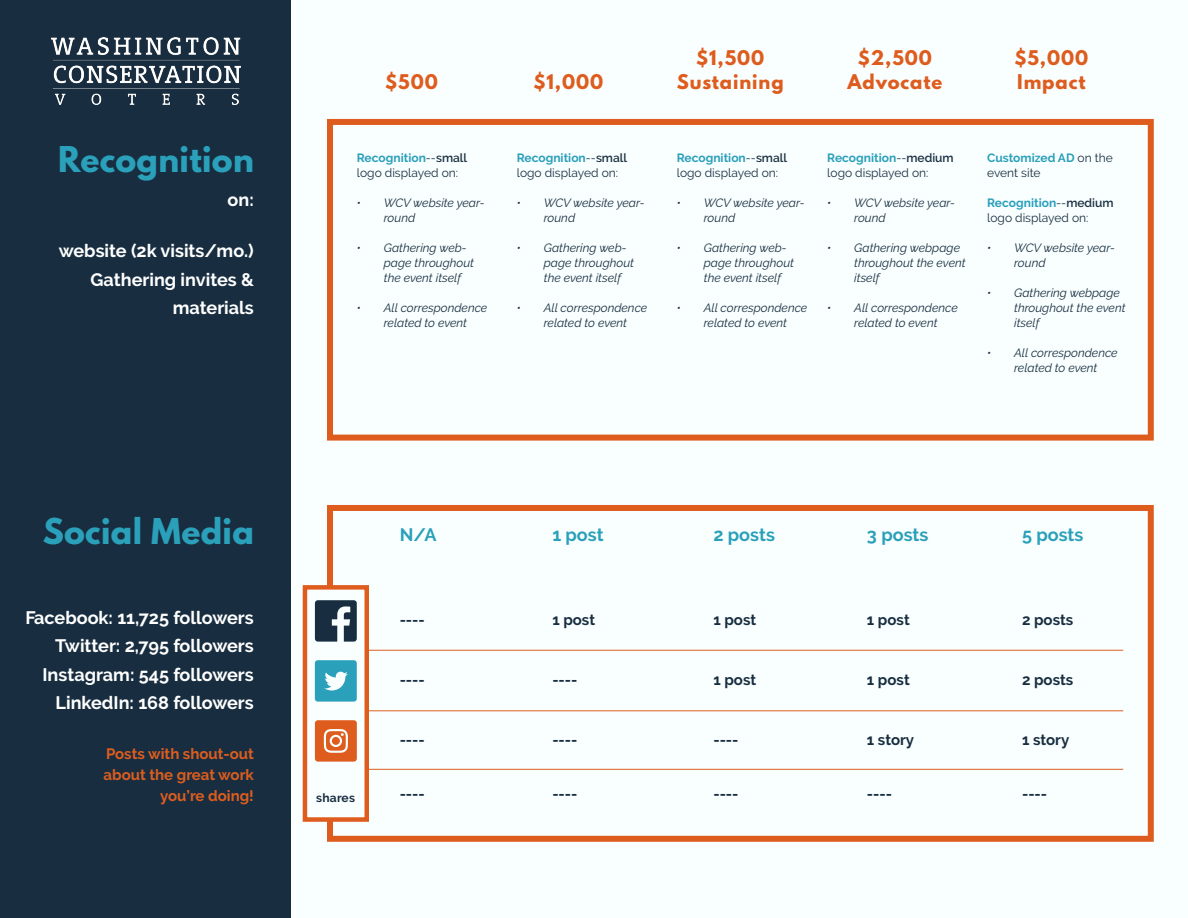
<style>
.page{position:relative;width:1188px;height:918px;background:#fff}
.page>*{position:absolute;margin:0;border:0;box-sizing:border-box;transform-origin:0 0}
.t1{font:700 31.5px "League Spartan";letter-spacing:.01em;color:#2ba0ba}
.t2{font:700 18px "Raleway";color:#fff}
.Paragraph_Style_2{font:700 18px "League Spartan";letter-spacing:.05em;color:#de5d1e}
.t3{font:700 18px "Raleway";color:#2ba0ba}
.t4{font:700 15px "Raleway";color:#182e40}
.t5{font:700 15px "Raleway";color:#de5d1e}
.t6{font:italic 12px/15px "Raleway";color:#182e40}
.t7{font:12px/15px "Raleway";color:#182e40}
.t8{font:700 12px "Raleway";letter-spacing:.02em;color:#182e40}
.s1{font-weight:700;color:#2ba0ba}
.s2{font-weight:600}
</style>
<div class="page">
<div style="left:0;top:0;width:291px;height:918px;background:#182e40"></div>
<div style="left:292px;top:0;width:896px;height:918px;background:#f9ffff"></div>
<div style="left:327px;top:505px;width:827px;height:337px;border:6px solid #de5d1e"></div>
<div style="left:327px;top:119px;width:827px;height:322px;border:6px solid #de5d1e"></div>
<div style="left:303px;top:585px;width:66px;height:237px;background:#f9ffff;border:4px solid #de5d1e"></div>
<svg style="left:315px;top:660px;width:42px;height:42px;background:#4eb0c5"></svg>
<svg style="left:315px;top:720px;width:42px;height:42px;background:#e27641"></svg>
<svg style="left:315px;top:600px;width:42px;height:42px"></svg>
<hr style="left:368px;top:650px;width:755px;height:1px;background:#de5d1e">
<hr style="left:369px;top:711px;width:754px;height:1px;background:#de5d1e">
<hr style="left:369px;top:769px;width:754px;height:1px;background:#de5d1e">
<img style="left:51px;top:38px;width:189px;height:67px">
<p class="t1" style="left:58px;top:135px;width:197px">Recognition</p>
<p class="t2" style="left:228px;top:190px;width:28px">on:</p>
<p class="t2" style="left:59px;top:241px;width:197px">website (2k visits/mo.)</p>
<p class="t2" style="left:91px;top:269px;width:165px">Gathering invites &amp;</p>
<p class="t2" style="left:173px;top:298px;width:83px">materials</p>
<p class="t1" style="left:43px;top:507px;width:213px">Social Media</p>
<p class="t2" style="left:25px;top:607px;width:230px">Facebook: 11,725 followers</p>
<p class="t2" style="left:55px;top:636px;width:200px">Twitter: 2,795 followers</p>
<p class="t2" style="left:42px;top:664px;width:213px">Instagram: 545 followers</p>
<p class="t2" style="left:56px;top:693px;width:200px">LinkedIn: 168 followers</p>
<p class="t5" style="left:106px;top:745px;width:149px">Posts with shout-out</p>
<p class="t5" style="left:104px;top:766px;width:152px">about the great work</p>
<p class="t5" style="left:160px;top:787px;width:95px">you’re doing!</p>
<p class="Paragraph_Style_2" style="left:385px;top:67px;width:54px">$500</p>
<p class="Paragraph_Style_2" style="left:534px;top:67px;width:71px">$1,000</p>
<p class="t7" style="left:357px;top:150px;width:112px"><span class="s1">Recognition</span>--<span class="s2">small </span>logo displayed on:</p>
<p class="t6" style="left:384px;top:195px;width:102px;text-indent:-27px">• WCV website year&shy;round</p>
<p class="t6" style="left:384px;top:240px;width:92px;text-indent:-27px">• Gathering web&shy;page throughout the event itself</p>
<p class="t6" style="left:357px;top:300px;width:132px;text-align:center">• All correspondence related to event</p>
<p class="t7" style="left:517px;top:150px;width:112px"><span class="s1">Recognition</span>--<span class="s2">small </span>logo displayed on:</p>
<p class="t6" style="left:544px;top:195px;width:102px;text-indent:-27px">• WCV website year&shy;round</p>
<p class="t6" style="left:544px;top:240px;width:92px;text-indent:-27px">• Gathering web&shy;page throughout the event itself</p>
<p class="t6" style="left:517px;top:300px;width:132px;text-align:center">• All correspondence related to event</p>
<p class="Paragraph_Style_2" style="left:696px;top:43px;width:70px">$1,500</p>
<p class="Paragraph_Style_2" style="left:677px;top:67px;width:108px">Sustaining</p>
<p class="Paragraph_Style_2" style="left:858px;top:43px;width:76px">$2,500</p>
<p class="Paragraph_Style_2" style="left:848px;top:67px;width:96px">Advocate</p>
<p class="Paragraph_Style_2" style="left:1015px;top:43px;width:75px">$5,000</p>
<p class="Paragraph_Style_2" style="left:1017px;top:67px;width:70px">Impact</p>
<p class="t7" style="left:677px;top:150px;width:112px"><span class="s1">Recognition</span>--<span class="s2">small </span>logo displayed on:</p>
<p class="t6" style="left:704px;top:195px;width:102px;text-indent:-27px">• WCV website year&shy;round</p>
<p class="t6" style="left:704px;top:240px;width:92px;text-indent:-27px">• Gathering web&shy;page throughout the event itself</p>
<p class="t6" style="left:677px;top:300px;width:132px;text-align:center">• All correspondence related to event</p>
<p class="t7" style="left:827px;top:150px;width:128px"><span class="s1">Recognition</span>--<span class="s2">medium </span>logo displayed on:</p>
<p class="t6" style="left:854px;top:195px;width:102px;text-indent:-27px">• WCV website year&shy;round</p>
<p class="t6" style="left:854px;top:240px;width:113px;text-indent:-27px">• Gathering webpage throughout the event itself</p>
<p class="t6" style="left:827px;top:300px;width:132px;text-align:center">• All correspondence related to event</p>
<p class="t7" style="left:987px;top:150px;width:127px"><span class="s1">Customized AD</span> on the event site</p>
<p class="t7" style="left:987px;top:195px;width:128px"><span class="s1">Recognition</span>--<span class="s2">medium </span>logo displayed on:</p>
<p class="t6" style="left:1014px;top:240px;width:102px;text-indent:-27px">• WCV website year&shy;round</p>
<p class="t6" style="left:1014px;top:285px;width:113px;text-indent:-27px">• Gathering webpage throughout the event itself</p>
<p class="t6" style="left:987px;top:345px;width:132px;text-align:center">• All correspondence related to event</p>
<p class="t8" style="left:316px;top:790px;width:40px">shares</p>
<p class="t3" style="left:400px;top:525px;width:38px">N/A</p>
<p class="t4" style="left:400px;top:611px;width:27px">----</p>
<p class="t4" style="left:400px;top:671px;width:27px">----</p>
<p class="t4" style="left:400px;top:731px;width:27px">----</p>
<p class="t4" style="left:400px;top:786px;width:27px">----</p>
<p class="t3" style="left:552px;top:525px;width:53px">1 post</p>
<p class="t3" style="left:713px;top:525px;width:63px">2 posts</p>
<p class="t3" style="left:867px;top:525px;width:63px">3 posts</p>
<p class="t3" style="left:1022px;top:525px;width:63px">5 posts</p>
<p class="t4" style="left:552px;top:611px;width:44px">1 post</p>
<p class="t4" style="left:713px;top:611px;width:44px">1 post</p>
<p class="t4" style="left:867px;top:611px;width:44px">1 post</p>
<p class="t4" style="left:1022px;top:611px;width:53px">2 posts</p>
<p class="t4" style="left:552px;top:671px;width:27px">----</p>
<p class="t4" style="left:713px;top:671px;width:44px">1 post</p>
<p class="t4" style="left:867px;top:671px;width:44px">1 post</p>
<p class="t4" style="left:1022px;top:671px;width:53px">2 posts</p>
<p class="t4" style="left:552px;top:731px;width:27px">----</p>
<p class="t4" style="left:713px;top:731px;width:27px">----</p>
<p class="t4" style="left:867px;top:731px;width:49px">1 story</p>
<p class="t4" style="left:1022px;top:731px;width:49px">1 story</p>
<p class="t4" style="left:552px;top:786px;width:27px">----</p>
<p class="t4" style="left:713px;top:786px;width:27px">----</p>
<p class="t4" style="left:867px;top:786px;width:27px">----</p>
<p class="t4" style="left:1022px;top:786px;width:27px">----</p>
</div>
